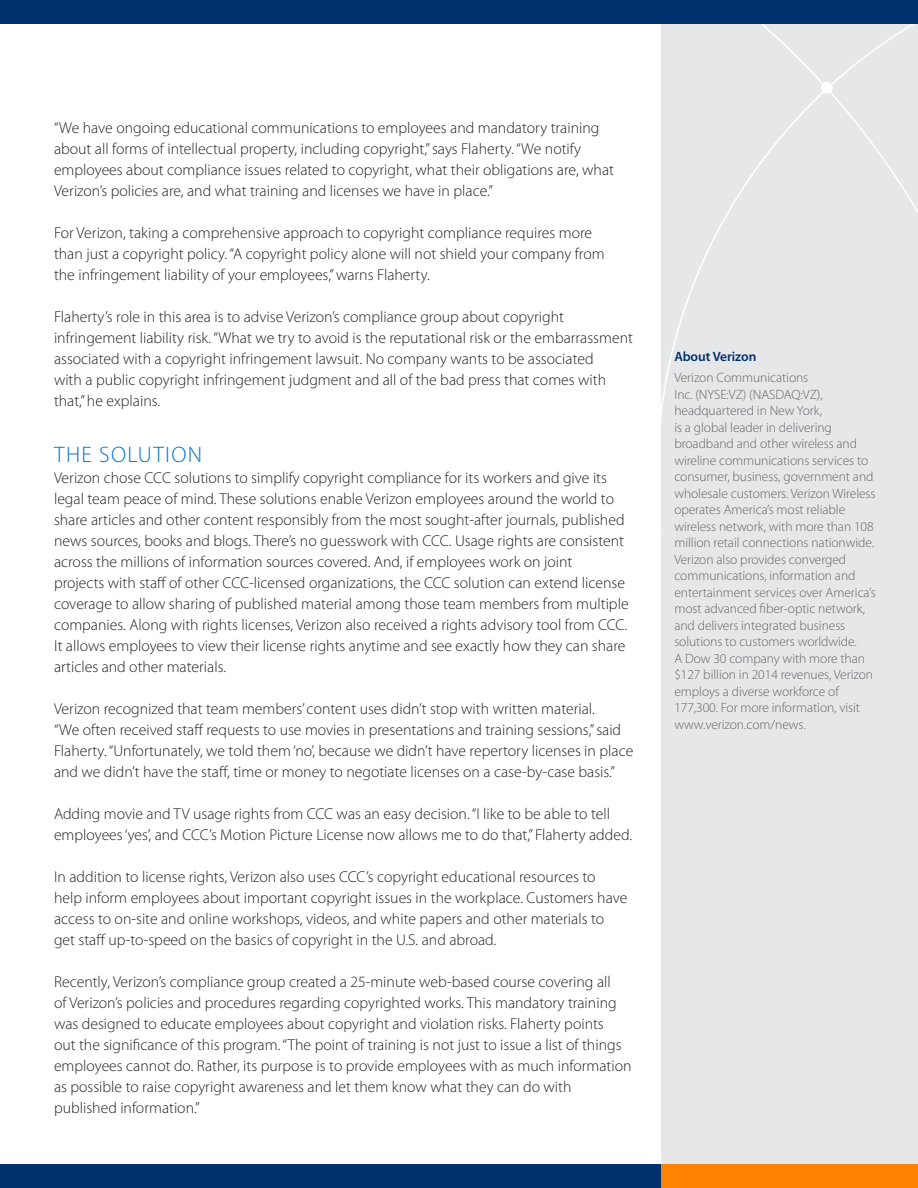
<style>
.page{position:relative;width:918px;height:1188px;background:#fff}
.page>*{position:absolute;margin:0;border:0;box-sizing:border-box;transform-origin:0 0}
.head{font:300 22.5px "Myriad Pro";letter-spacing:.06em;color:#0073ce}
.basic_body{font:300 15.75px/21px "Myriad Pro";color:#231f20}
.Sidebar_Body{font:300 13.5px/16.5px "Myriad Pro";letter-spacing:-.005em;color:#63656a}
.Sidebar_Head{font:600 13.5px "Myriad Pro";letter-spacing:-.005em;color:#00306d}
</style>
<div class="page">
<div style="left:662px;top:0;width:256px;height:1188px;background:#e6e7e9"></div>
<svg style="left:662px;top:24px;width:256px;height:385px"></svg>
<div style="left:0;top:0;width:918px;height:24px;background:#00306d"></div>
<div style="left:0;top:1164px;width:661px;height:24px;background:#00306d"></div>
<div style="left:661px;top:1164px;width:257px;height:24px;background:#ff8200"></div>
<p class="basic_body" style="left:54px;top:117px;width:562px">“We have ongoing educational communications to employees and mandatory training about all forms of intellectual property, including copyright,” says Flaherty. “We notify employees about compliance issues related to copyright, what their obligations are, what</p>
<p class="basic_body" style="left:54px;top:180px;width:440px">Verizon’s policies are, and what training and licenses we have in place.”</p>
<p class="basic_body" style="left:54px;top:222px;width:540px">For Verizon, taking a comprehensive approach to copyright compliance requires more</p>
<p class="basic_body" style="left:54px;top:243px;width:552px">than just a copyright policy. “A copyright policy alone will not shield your company from</p>
<p class="basic_body" style="left:54px;top:264px;width:377px">the infringement liability of your employees,” warns Flaherty.</p>
<p class="basic_body" style="left:54px;top:306px;width:581px">Flaherty’s role in this area is to advise Verizon’s compliance group about copyright infringement liability risk. “What we try to avoid is the reputational risk or the embarrassment associated with a copyright infringement lawsuit. No company wants to be associated<br>with a public copyright infringement judgment and all of the bad press that comes with that,” he explains.</p>
<p class="head" style="left:54px;top:441px;width:149px">THE SOLUTION</p>
<p class="basic_body" style="left:54px;top:467px;width:576px">Verizon chose CCC solutions to simplify copyright compliance for its workers and give its legal team peace of mind. These solutions enable Verizon employees around the world to share articles and other content responsibly from the most sought-after journals, published news sources, books and blogs. There’s no guesswork with CCC. Usage rights are consistent across the millions of information sources covered. And, if employees work on joint<br>projects with staff of other CCC-licensed organizations, the CCC solution can extend license coverage to allow sharing of published material among those team members from multiple companies. Along with rights licenses, Verizon also received a rights advisory tool from CCC.<br>It allows employees to view their license rights anytime and see exactly how they can share articles and other materials.</p>
<p class="basic_body" style="left:54px;top:698px;width:581px">Verizon recognized that team members’ content uses didn’t stop with written material.<br>“We often received staff requests to use movies in presentations and training sessions,” said Flaherty. “Unfortunately, we told them ‘no’, because we didn’t have repertory licenses in place and we didn’t have the staff, time or money to negotiate licenses on a case-by-case basis.”</p>
<p class="basic_body" style="left:54px;top:803px;width:580px">Adding movie and TV usage rights from CCC was an easy decision. “I like to be able to tell employees ‘yes’, and CCC’s Motion Picture License now allows me to do that,” Flaherty added.</p>
<p class="basic_body" style="left:54px;top:866px;width:575px">In addition to license rights, Verizon also uses CCC’s copyright educational resources to help inform employees about important copyright issues in the workplace. Customers have access to on-site and online workshops, videos, and white papers and other materials to get staff up-to-speed on the basics of copyright in the U.S. and abroad.</p>
<p class="basic_body" style="left:54px;top:971px;width:579px">Recently, Verizon’s compliance group created a 25-minute web-based course covering all<br>of Verizon’s policies and procedures regarding copyrighted works. This mandatory training was designed to educate employees about copyright and violation risks. Flaherty points<br>out the significance of this program. “The point of training is not just to issue a list of things employees cannot do. Rather, its purpose is to provide employees with as much information as possible to raise copyright awareness and let them know what they can do with published information.”</p>
<p class="Sidebar_Head" style="left:674px;top:349px;width:84px">About Verizon</p>
<p class="Sidebar_Body" style="left:674px;top:369px;width:203px">Verizon Communications<br>Inc. (NYSE:VZ) (NASDAQ:VZ), headquartered in New York,<br>is a global leader in delivering broadband and other wireless and wireline communications services to consumer, business, government and wholesale customers. Verizon Wireless operates America’s most reliable wireless network, with more than 108 million retail connections nationwide.<br>Verizon also provides converged communications, information and entertainment services over America’s most advanced fiber-optic network, and delivers integrated business solutions to customers worldwide.<br>A Dow 30 company with more than $127 billion in 2014 revenues, Verizon employs a diverse workforce of 177,300. For more information, visit www.verizon.com/news.</p>
<p class="Sidebar_Body" style="left:677px;top:527px;width:196px">with its subsidiaries RightsDirect and</p>
<p class="Sidebar_Body" style="left:677px;top:560px;width:159px">workflow, document delivery,</p>
<p class="Sidebar_Body" style="left:677px;top:593px;width:189px">licensing technology for thousands</p>
<p class="Sidebar_Body" style="left:677px;top:626px;width:200px">academic institutions. CCC’s solutions</p>
<p class="Sidebar_Body" style="left:677px;top:659px;width:195px">access, usage rights and information</p>
<p class="Sidebar_Body" style="left:677px;top:692px;width:194px">protecting the interests of copyright</p>
</div>
